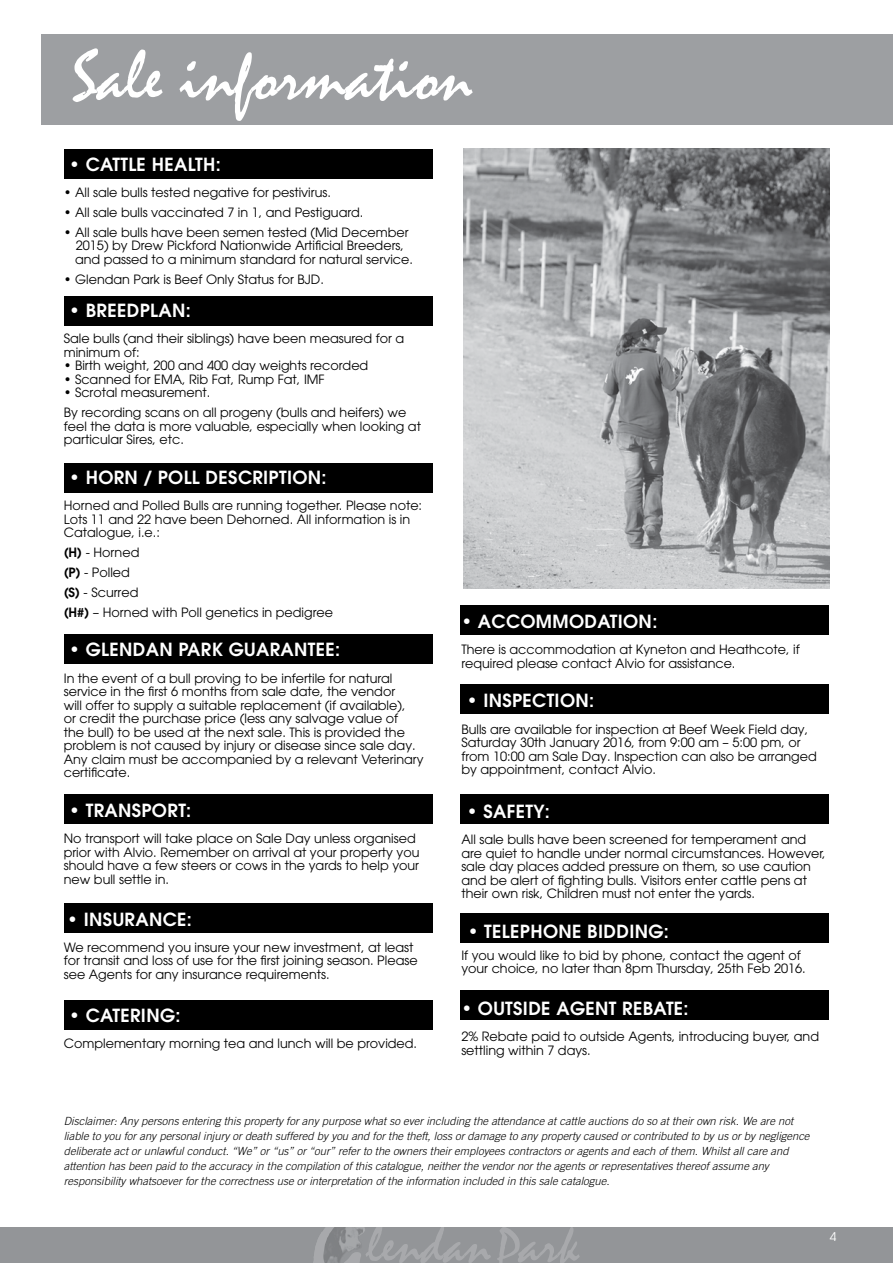
<style>
.page{position:relative;width:893px;height:1263px;background:#fff}
.page>*{position:absolute;margin:0;border:0;box-sizing:border-box;transform-origin:0 0}
.t1{font:72.6px "Mistral";color:#fff}
.t2{font:600 18px "Avant Garde";letter-spacing:.02em;color:#fff}
.t3{font:12.75px/13.5px "Avant Garde";color:#000}
.t4{font:12px "Avant Garde";color:#fff}
.t5{font:italic 300 11.25px/15px "Trade Gothic";color:#000}
.s1{font-weight:600}
</style>
<div class="page">
<div style="left:0;top:1227px;width:893px;height:36px;background:#939598"></div>
<svg style="left:497px;top:1227px;width:83px;height:36px"></svg>
<svg style="left:313px;top:1227px;width:178px;height:36px"></svg>
<div style="left:64px;top:150px;width:368px;height:29px;background:#000"></div>
<div style="left:64px;top:296px;width:368px;height:29px;background:#000"></div>
<div style="left:64px;top:635px;width:368px;height:29px;background:#000"></div>
<div style="left:64px;top:1001px;width:368px;height:29px;background:#000"></div>
<div style="left:461px;top:605px;width:368px;height:29px;background:#000"></div>
<div style="left:461px;top:685px;width:368px;height:29px;background:#000"></div>
<div style="left:461px;top:913px;width:368px;height:29px;background:#000"></div>
<div style="left:461px;top:794px;width:368px;height:29px;background:#000"></div>
<div style="left:461px;top:990px;width:368px;height:29px;background:#000"></div>
<div style="left:64px;top:794px;width:368px;height:29px;background:#000"></div>
<div style="left:64px;top:903px;width:368px;height:29px;background:#000"></div>
<div style="left:64px;top:463px;width:368px;height:29px;background:#000"></div>
<img style="left:463px;top:149px;width:366px;height:439px">
<div style="left:41px;top:34px;width:852px;height:91px;background:#9d9fa2"></div>
<h1 class="t1" style="left:72px;top:36px;width:402px">Sale information</h1>
<h2 class="t2" style="left:69px;top:152px;width:153px">• CATTLE HEALTH:</h2>
<p class="t3" style="left:64px;top:185px;width:269px">• All sale bulls tested negative for pestivirus.</p>
<p class="t3" style="left:64px;top:205px;width:301px">• All sale bulls vaccinated 7 in 1, and Pestiguard.</p>
<p class="t3" style="left:75px;top:225px;width:339px;text-indent:-11px">• All sale bulls have been semen tested (Mid December<br>2015) by Drew Pickford Nationwide Artificial Breeders, and passed to a minimum standard for natural service.</p>
<p class="t3" style="left:64px;top:272px;width:262px">• Glendan Park is Beef Only Status for BJD.</p>
<h2 class="t2" style="left:69px;top:299px;width:123px">• BREEDPLAN:</h2>
<p class="t3" style="left:64px;top:332px;width:342px">Sale bulls (and their siblings) have been measured for a minimum of:</p>
<p class="t3" style="left:64px;top:359px;width:306px">• Birth weight, 200 and 400 day weights recorded</p>
<p class="t3" style="left:64px;top:372px;width:262px">• Scanned for EMA, Rib Fat, Rump Fat, IMF</p>
<p class="t3" style="left:64px;top:383px;width:344px;line-height:20px">• Scrotal measurement.<br>By recording scans on all progeny (bulls and heifers) we</p>
<p class="t3" style="left:64px;top:419px;width:359px">feel the data is more valuable, especially when looking at particular Sires, etc.</p>
<h2 class="t2" style="left:69px;top:465px;width:259px">• HORN / POLL DESCRIPTION:</h2>
<p class="t3" style="left:64px;top:499px;width:360px">Horned and Polled Bulls are running together. Please note:<br>Lots 11 and 22 have been Dehorned. All information is in<br>Catalogue, i.e.:</p>
<p class="t3" style="left:64px;top:542px;width:271px;line-height:20px"><span class="s1">(H)</span> - Horned<br><span class="s1">(P)</span> - Polled<br><span class="s1">(S)</span> - Scurred<br><span class="s1">(H#)</span> – Horned with Poll genetics in pedigree</p>
<h2 class="t2" style="left:69px;top:638px;width:273px">• GLENDAN PARK GUARANTEE:</h2>
<p class="t3" style="left:64px;top:671px;width:361px">In the event of a bull proving to be infertile for natural service in the first 6 months from sale date, the vendor<br>will offer to supply a suitable replacement (if available),<br>or credit the purchase price (less any salvage value of<br>the bull) to be used at the next sale. This is provided the problem is not caused by injury or disease since sale day.<br>Any claim must be accompanied by a relevant Veterinary certificate.</p>
<h2 class="t2" style="left:69px;top:798px;width:124px">• TRANSPORT:</h2>
<p class="t3" style="left:64px;top:832px;width:357px">No transport will take place on Sale Day unless organised prior with Alvio. Remember on arrival at your property you should have a few steers or cows in the yards to help your new bull settle in.</p>
<h2 class="t2" style="left:67px;top:907px;width:126px">• INSURANCE:</h2>
<p class="t3" style="left:64px;top:940px;width:355px">We recommend you insure your new investment, at least for transit and loss of use for the first joining season. Please see Agents for any insurance requirements.</p>
<h2 class="t2" style="left:69px;top:1004px;width:113px">• CATERING:</h2>
<p class="t3" style="left:64px;top:1037px;width:355px">Complementary morning tea and lunch will be provided.</p>
<h2 class="t2" style="left:461px;top:609px;width:197px">• ACCOMMODATION:</h2>
<p class="t3" style="left:461px;top:643px;width:340px">There is accommodation at Kyneton and Heathcote, if required please contact Alvio for assistance.</p>
<h2 class="t2" style="left:467px;top:689px;width:129px">• INSPECTION:</h2>
<p class="t3" style="left:461px;top:722px;width:357px">Bulls are available for inspection at Beef Week Field day, Saturday 30th January 2016, from 9:00 am – 5:00 pm, or from 10:00 am Sale Day. Inspection can also be arranged by appointment, contact Alvio.</p>
<h2 class="t2" style="left:467px;top:800px;width:85px">• SAFETY:</h2>
<p class="t3" style="left:461px;top:833px;width:366px">All sale bulls have been screened for temperament and are quiet to handle under normal circumstances. However, sale day places added pressure on them, so use caution and be alert of fighting bulls. Visitors enter cattle pens at their own risk, Children must not enter the yards.</p>
<h2 class="t2" style="left:468px;top:919px;width:203px">• TELEPHONE BIDDING:</h2>
<p class="t3" style="left:461px;top:948px;width:346px">If you would like to bid by phone, contact the agent of your choice, no later than 8pm Thursday, 25th Feb 2016.</p>
<h2 class="t2" style="left:461px;top:996px;width:229px">• OUTSIDE AGENT REBATE:</h2>
<p class="t3" style="left:461px;top:1030px;width:359px">2% Rebate paid to outside Agents, introducing buyer, and settling within 7 days.</p>
<p class="t5" style="left:64px;top:1113px;width:747px">Disclaimer: Any persons entering this property for any purpose what so ever including the attendance at cattle auctions do so at their own risk. We are not liable to you for any personal injury or death suffered by you and for the theft, loss or damage to any property caused or contributed to by us or by negligence deliberate act or unlawful conduct. “We” or “us” or “our” refer to the owners their employees contractors or agents and each of them. Whilst all care and attention has been paid to the accuracy in the compilation of this catalogue, neither the vendor nor the agents or representatives thereof assume any responsibility whatsoever for the correctness use or interpretation of the information included in this sale catalogue.</p>
<p class="t4" style="left:830px;top:1230px;width:8px">4</p>
</div>
